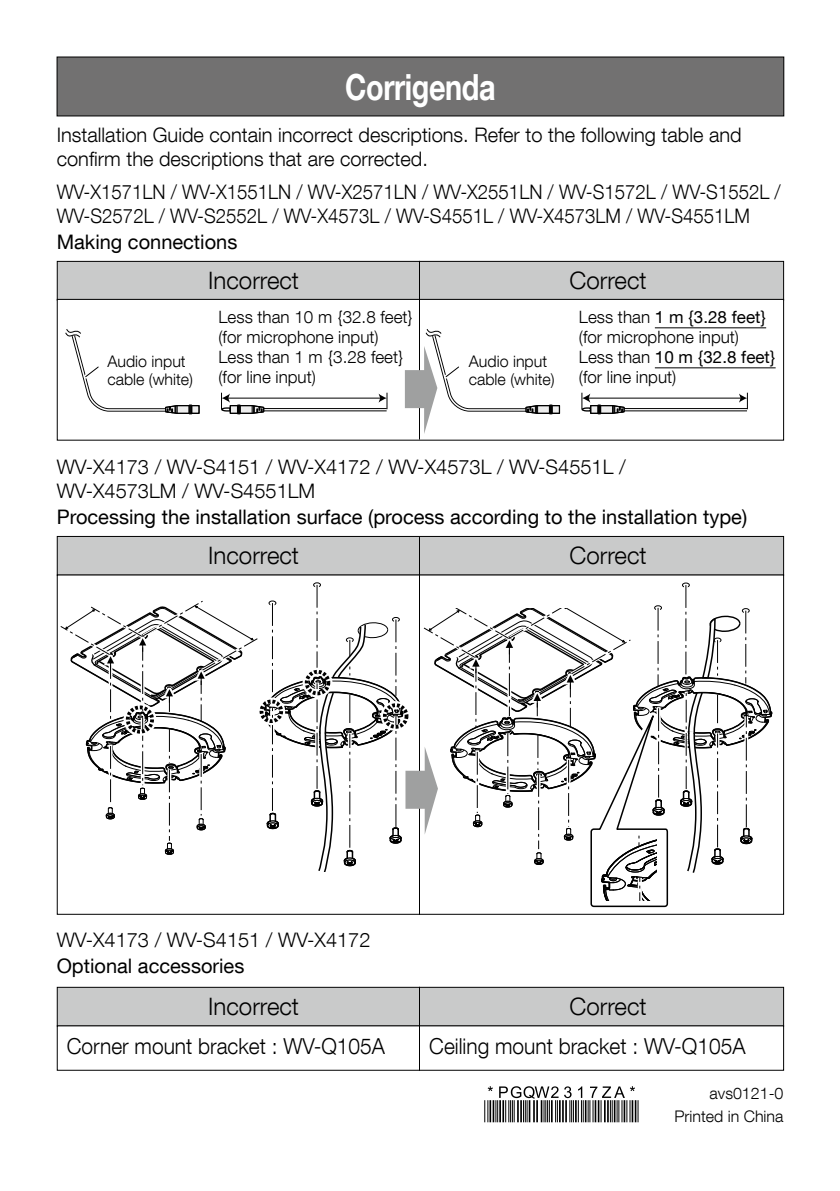
<style>
.page{position:relative;width:840px;height:1191px;background:#fff}
.page>*{position:absolute;margin:0;border:0;box-sizing:border-box;transform-origin:0 0}
.t1{font:700 36px "Helvetica Neue LT Com";letter-spacing:-.015em;color:#fff;scale:.8 1}
.t2{font:300 24px "Helvetica Neue LT Com";color:#000}
.t3{font:300 22px "Helvetica Neue LT Com";color:#000;scale:.95 1}
.t4{font:300 20px/24px "Helvetica Neue LT Com";color:#000}
.t5{font:300 20px/24px "Helvetica Neue LT Com";color:#000;scale:.93 1}
.t6{font:20px "Helvetica Neue LT Com";color:#000}
.t7{font:300 17px/20px "Helvetica Neue LT Com";color:#000}
.t8{font:300 16px/18px "Helvetica Neue LT Com";color:#000}
.s1{font-weight:400}
</style>
<div class="page">
<div style="left:57px;top:57px;width:726px;height:59px;background:#727171"></div>
<div style="left:57px;top:57px;width:726px;height:59px;border:1px solid #000"></div>
<div style="left:57px;top:261px;width:726px;height:39px;background:#c9caca;border:1px solid #000"></div>
<div style="left:57px;top:299px;width:726px;height:142px;background:#fff;border:1px solid #000"></div>
<hr style="left:419px;top:261px;width:1px;height:178px;background:#000">
<div style="left:237px;top:408px;width:150px;height:3px;background:#fff;border:1px solid #000"></div>
<hr style="left:227px;top:398px;width:154px;height:1px;background:#000">
<svg style="left:378px;top:393px;width:9px;height:16px"></svg>
<svg style="left:221px;top:393px;width:44px;height:21px"></svg>
<svg style="left:65px;top:329px;width:135px;height:85px"></svg>
<div style="left:106px;top:352px;width:88px;height:34px;background:#fff"></div>
<div style="left:597px;top:408px;width:150px;height:3px;background:#fff;border:1px solid #000"></div>
<hr style="left:587px;top:398px;width:154px;height:1px;background:#000">
<svg style="left:738px;top:393px;width:9px;height:16px"></svg>
<svg style="left:581px;top:393px;width:44px;height:21px"></svg>
<svg style="left:404px;top:329px;width:156px;height:105px"></svg>
<hr style="left:654px;top:327px;width:111px;height:1px;background:#000">
<hr style="left:654px;top:367px;width:121px;height:1px;background:#000">
<div style="left:467px;top:352px;width:88px;height:34px;background:#fff"></div>
<div style="left:57px;top:536px;width:726px;height:39px;background:#c9caca;border:1px solid #000"></div>
<div style="left:57px;top:574px;width:726px;height:340px;background:#fff"></div>
<hr style="left:419px;top:537px;width:1px;height:377px;background:#000">
<div style="left:471px;top:1097px;width:180px;height:28px;background:linear-gradient(to right,#fff,#fff)"></div>
<svg style="left:484px;top:1086px;width:154px;height:36px"></svg>
<div style="left:313px;top:582px;width:8px;height:5px;border:1px solid #000;border-radius:50%"></div>
<div style="left:681px;top:582px;width:8px;height:5px;border:1px solid #000;border-radius:50%"></div>
<svg style="left:57px;top:585px;width:715px;height:323px"></svg>
<div style="left:57px;top:986px;width:726px;height:40px;background:#c9caca;border:1px solid #000"></div>
<div style="left:57px;top:1025px;width:726px;height:45px;background:#fff;border:1px solid #000"></div>
<hr style="left:419px;top:986px;width:1px;height:84px;background:#000">
<h1 class="t1" style="left:345px;top:64px;width:189px">Corrigenda</h1>
<p class="t4" style="left:57px;top:122px;width:686px">Installation Guide contain incorrect descriptions. Refer to the following table and confirm the descriptions that are corrected.</p>
<p class="t5" style="left:57px;top:179px;width:779px">WV-X1571LN / WV-X1551LN / WV-X2571LN / WV-X2551LN / WV-S1572L / WV-S1552L /<br>WV-S2572L / WV-S2552L / WV-X4573L / WV-S4551L / WV-X4573LM / WV-S4551LM</p>
<p class="t6" style="left:57px;top:229px;width:182px">Making connections</p>
<p class="t8" style="left:107px;top:351px;width:87px">Audio input cable (white)</p>
<p class="t2" style="left:208px;top:266px;width:92px">Incorrect</p>
<p class="t2" style="left:569px;top:266px;width:78px">Correct</p>
<p class="t7" style="left:218px;top:306px;width:196px">Less than 10 m {32.8 feet} (for microphone input)<br>Less than 1 m {3.28 feet} (for line input)</p>
<p class="t8" style="left:468px;top:351px;width:87px">Audio input cable (white)</p>
<p class="t7" style="left:578px;top:306px;width:198px">Less than <span class="s1">1 m {3.28 feet} </span>(for microphone input)<br>Less than <span class="s1">10 m {32.8 feet} </span>(for line input)</p>
<p class="t4" style="left:57px;top:454px;width:570px">WV-X4173 / WV-S4151 / WV-X4172 / WV-X4573L / WV-S4551L /<br>WV-X4573LM / WV-S4551LM</p>
<p class="t6" style="left:57px;top:504px;width:691px">Processing the installation surface (process according to the installation type)</p>
<p class="t2" style="left:208px;top:540px;width:92px">Incorrect</p>
<p class="t2" style="left:569px;top:540px;width:78px">Correct</p>
<p class="t4" style="left:57px;top:927px;width:315px">WV-X4173 / WV-S4151 / WV-X4172</p>
<p class="t6" style="left:57px;top:953px;width:189px">Optional accessories</p>
<p class="t2" style="left:208px;top:991px;width:92px">Incorrect</p>
<p class="t2" style="left:569px;top:991px;width:78px">Correct</p>
<p class="t3" style="left:67px;top:1032px;width:336px">Corner mount bracket : WV-Q105A</p>
<p class="t3" style="left:429px;top:1032px;width:334px">Ceiling mount bracket : WV-Q105A</p>
<p class="t8" style="left:709px;top:1084px;width:75px">avs0121-0</p>
<p class="t8" style="left:674px;top:1107px;width:111px">Printed in China</p>
</div>
